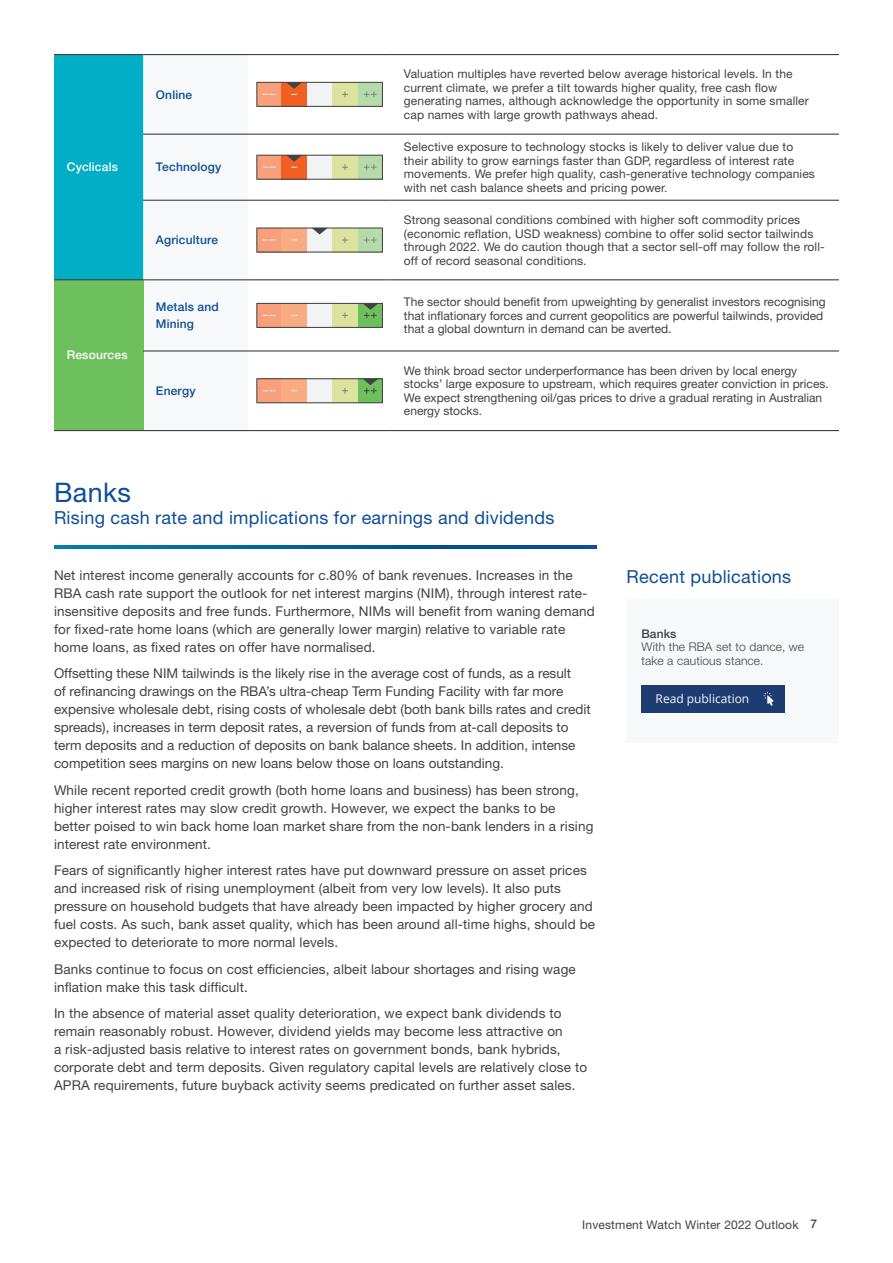
<style>
.page{position:relative;width:893px;height:1263px;background:#fff}
.page>*{position:absolute;margin:0;border:0;box-sizing:border-box;transform-origin:0 0}
.t1{font:27px "Helvetica Neue LT Std";letter-spacing:.015em;color:#0d4e98}
.t2{font:18px "Helvetica Neue LT Std";letter-spacing:.015em;color:#0d4e98}
.t3{font:13.5px/18px "Helvetica Neue LT Std";letter-spacing:.01em;color:#424242}
.t4{font:12px/13.5px "Helvetica Neue LT Std";letter-spacing:.01em;color:#424242}
.t5{font:500 12px/16.5px "Helvetica Neue LT Std";letter-spacing:.015em;color:#0d4e98}
.t6{font:300 12px/13.5px "Helvetica Neue LT Std";letter-spacing:.01em;color:#424242}
.t7{font:500 12px "Helvetica Neue LT Std";letter-spacing:.015em;color:#fff}
.t8{font:12px "Open Sans";color:#f7f8f9}
.t9{font:500 12px "Helvetica Neue LT Std";letter-spacing:.01em;color:#424242}
.s1{font-weight:500}
</style>
<div class="page">
<svg style="left:54px;top:545px;width:543px;height:4px;background:#026098"></svg>
<div style="left:626px;top:599px;width:213px;height:143px;background:#f7f8f9"></div>
<div style="left:641px;top:685px;width:144px;height:27px;background:#1e3c71"></div>
<svg style="left:763px;top:692px;width:10px;height:14px"></svg>
<div style="left:54px;top:55px;width:89px;height:225px;background:#00aec5"></div>
<svg style="left:143px;top:55px;width:105px;height:375px"></svg>
<div style="left:54px;top:280px;width:89px;height:151px;background:#6ec05d"></div>
<hr style="left:143px;top:54px;width:105px;height:1px;background:#414042">
<hr style="left:248px;top:54px;width:143px;height:1px;background:#414042">
<hr style="left:391px;top:54px;width:448px;height:1px;background:#414042">
<hr style="left:143px;top:134px;width:105px;height:1px;background:#414042">
<hr style="left:248px;top:134px;width:143px;height:1px;background:#414042">
<hr style="left:391px;top:134px;width:448px;height:1px;background:#414042">
<hr style="left:143px;top:200px;width:105px;height:1px;background:#414042">
<hr style="left:248px;top:200px;width:143px;height:1px;background:#414042">
<hr style="left:391px;top:200px;width:448px;height:1px;background:#414042">
<hr style="left:143px;top:279px;width:105px;height:1px;background:#414042">
<hr style="left:248px;top:279px;width:143px;height:1px;background:#414042">
<hr style="left:391px;top:279px;width:448px;height:1px;background:#414042">
<hr style="left:143px;top:350px;width:105px;height:2px;background:#414042">
<hr style="left:248px;top:350px;width:143px;height:2px;background:#414042">
<hr style="left:391px;top:350px;width:448px;height:2px;background:#414042">
<hr style="left:143px;top:430px;width:105px;height:1px;background:#414042">
<hr style="left:248px;top:430px;width:143px;height:1px;background:#414042">
<hr style="left:391px;top:430px;width:448px;height:1px;background:#414042">
<hr style="left:54px;top:54px;width:89px;height:1px;background:#414042">
<hr style="left:54px;top:279px;width:89px;height:1px;background:#414042">
<hr style="left:54px;top:430px;width:89px;height:1px;background:#414042">
<svg style="left:256px;top:82px;width:127px;height:25px"></svg>
<svg style="left:256px;top:155px;width:127px;height:25px"></svg>
<svg style="left:256px;top:227px;width:127px;height:26px"></svg>
<svg style="left:256px;top:303px;width:127px;height:25px"></svg>
<svg style="left:256px;top:378px;width:127px;height:25px"></svg>
<p class="t7" style="left:67px;top:160px;width:53px">Cyclicals</p>
<p class="t7" style="left:67px;top:348px;width:62px">Resources</p>
<p class="t5" style="left:156px;top:86px;width:38px">Online</p>
<p class="t5" style="left:156px;top:159px;width:67px">Technology</p>
<p class="t5" style="left:156px;top:232px;width:64px">Agriculture</p>
<p class="t4" style="left:404px;top:67px;width:406px">Valuation multiples have reverted below average historical levels. In the current climate, we prefer a tilt towards higher quality, free cash flow generating names, although acknowledge the opportunity in some smaller cap names with large growth pathways ahead.</p>
<p class="t4" style="left:404px;top:140px;width:412px">Selective exposure to technology stocks is likely to deliver value due to their ability to grow earnings faster than GDP, regardless of interest rate movements. We prefer high quality, cash-generative technology companies with net cash balance sheets and pricing power.</p>
<p class="t4" style="left:404px;top:213px;width:422px">Strong seasonal conditions combined with higher soft commodity prices (economic reflation, USD weakness) combine to offer solid sector tailwinds through 2022. We do caution though that a sector sell-off may follow the roll&shy;off of record seasonal conditions.</p>
<p class="t5" style="left:156px;top:299px;width:64px">Metals and<br>Mining</p>
<p class="t4" style="left:404px;top:295px;width:423px">The sector should benefit from upweighting by generalist investors recognising that inflationary forces and current geopolitics are powerful tailwinds, provided that a global downturn in demand can be averted.</p>
<p class="t5" style="left:156px;top:382px;width:41px">Energy</p>
<p class="t4" style="left:404px;top:364px;width:426px">We think broad sector underperformance has been driven by local energy stocks’ large exposure to upstream, which requires greater conviction in prices.<br>We expect strengthening oil/gas prices to drive a gradual rerating in Australian energy stocks.</p>
<h1 class="t1" style="left:54px;top:476px;width:79px">Banks</h1>
<h2 class="t2" style="left:54px;top:507px;width:502px">Rising cash rate and implications for earnings and dividends</h2>
<p class="t3" style="left:54px;top:566px;width:542px">Net interest income generally accounts for c.80% of bank revenues. Increases in the RBA cash rate support the outlook for net interest margins (NIM), through interest rate&shy;insensitive deposits and free funds. Furthermore, NIMs will benefit from waning demand for fixed-rate home loans (which are generally lower margin) relative to variable rate home loans, as fixed rates on offer have normalised.</p>
<p class="t3" style="left:54px;top:664px;width:538px">Offsetting these NIM tailwinds is the likely rise in the average cost of funds, as a result<br>of refinancing drawings on the RBA’s ultra-cheap Term Funding Facility with far more expensive wholesale debt, rising costs of wholesale debt (both bank bills rates and credit spreads), increases in term deposit rates, a reversion of funds from at-call deposits to term deposits and a reduction of deposits on bank balance sheets. In addition, intense competition sees margins on new loans below those on loans outstanding.</p>
<p class="t3" style="left:54px;top:781px;width:541px">While recent reported credit growth (both home loans and business) has been strong, higher interest rates may slow credit growth. However, we expect the banks to be better poised to win back home loan market share from the non-bank lenders in a rising interest rate environment.</p>
<p class="t3" style="left:54px;top:861px;width:543px">Fears of significantly higher interest rates have put downward pressure on asset prices and increased risk of rising unemployment (albeit from very low levels). It also puts pressure on household budgets that have already been impacted by higher grocery and fuel costs. As such, bank asset quality, which has been around all-time highs, should be expected to deteriorate to more normal levels.</p>
<p class="t3" style="left:54px;top:960px;width:523px">Banks continue to focus on cost efficiencies, albeit labour shortages and rising wage inflation make this task difficult.</p>
<p class="t3" style="left:54px;top:1004px;width:535px">In the absence of material asset quality deterioration, we expect bank dividends to remain reasonably robust. However, dividend yields may become less attractive on<br>a risk-adjusted basis relative to interest rates on government bonds, bank hybrids, corporate debt and term deposits. Given regulatory capital levels are relatively close to APRA requirements, future buyback activity seems predicated on further asset sales.</p>
<h2 class="t2" style="left:627px;top:566px;width:166px">Recent publications</h2>
<p class="t9" style="left:641px;top:626px;width:37px">Banks</p>
<p class="t6" style="left:641px;top:640px;width:164px">With the RBA set to dance, we take a cautious stance.</p>
<p class="t8" style="left:656px;top:690px;width:95px">Read publication</p>
<p class="t4" style="left:582px;top:1218px;width:236px">Investment Watch Winter 2022 Outlook <span class="s1">7</span></p>
</div>
